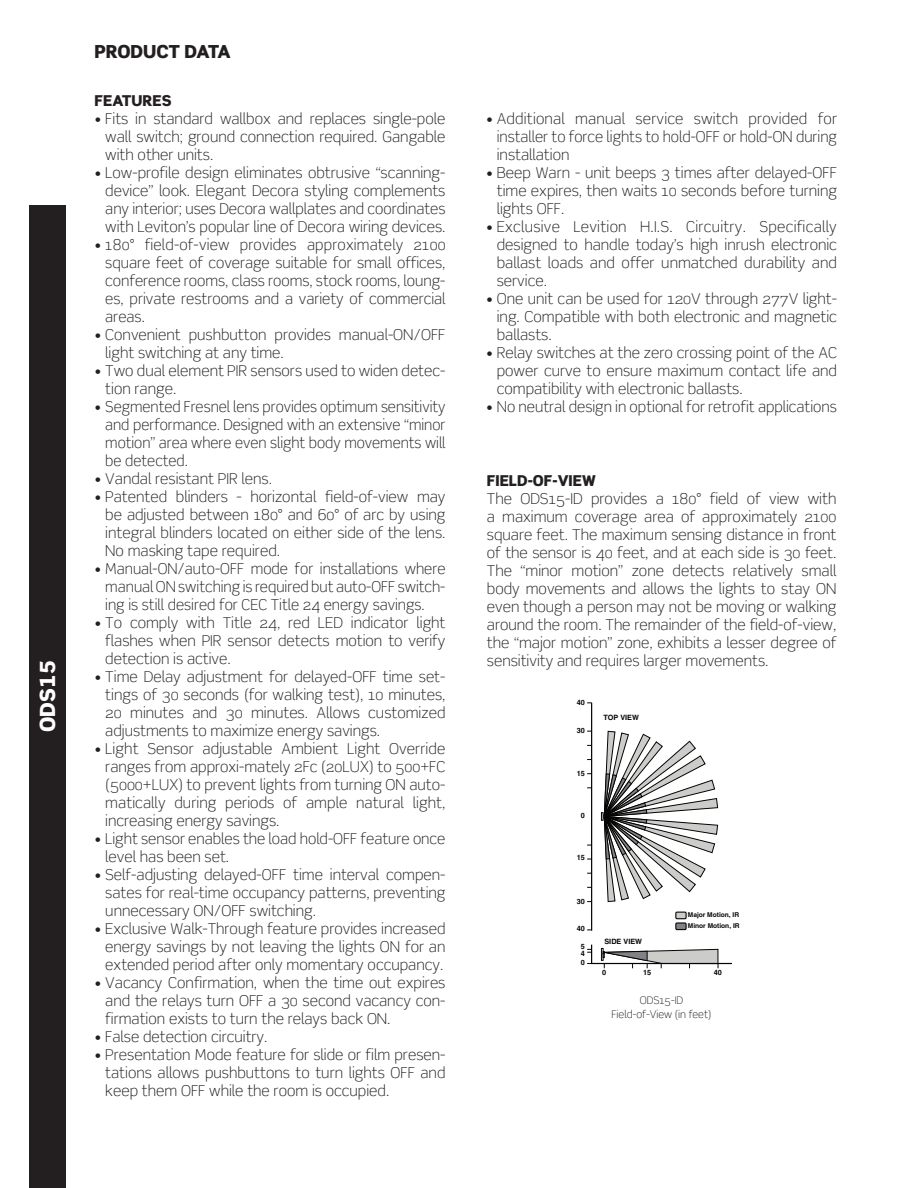
<style>
.page{position:relative;width:918px;height:1188px;background:#fff}
.page>*{position:absolute;margin:0;border:0;box-sizing:border-box;transform-origin:0 0}
.t1{font:900 21px "Scene Std";color:#fff}
.t2{font:900 18px "Scene Std";color:#231f20}
.t3{font:300 15px/18px "Scene";color:#231f20;text-align:justify}
.t4{font:900 15px "Scene Std";letter-spacing:.015em;color:#231f20}
.t5{font:300 10.5px/13.5px "Scene";color:#231f20;text-align:center}
.t6{font:700 7.35px "Helvetica";color:#040503}
.t7{font:700 6.6px "Helvetica";color:#040503}
</style>
<div class="page">
<div style="left:30px;top:206px;width:36px;height:982px;background:#231f20"></div>
<svg style="left:587px;top:702px;width:145px;height:266px"></svg>
<h1 class="t1" style="left:34px;top:732px;width:73px;rotate:-90deg">ODS15</h1>
<p class="t2" style="left:94px;top:40px;width:135px">PRODUCT DATA</p>
<p class="t4" style="left:94px;top:91px;width:68px">FEATURES</p>
<p class="t3" style="left:105px;top:110px;width:342px;text-indent:-11px">• Fits in standard wallbox and replaces single-pole wall switch; ground connection required. Gangable with other units.</p>
<p class="t3" style="left:105px;top:164px;width:342px;text-indent:-11px">• Low-profile design eliminates obtrusive “scanning&shy;device” look. Elegant Decora styling complements any interior; uses Decora wallplates and coordinates with Leviton’s popular line of Decora wiring devices.</p>
<p class="t3" style="left:105px;top:236px;width:342px;text-indent:-11px">• 180° field-of-view provides approximately 2100 square feet of coverage suitable for small offices, conference rooms, class rooms, stock rooms, loung&shy;es, private restrooms and a variety of commercial areas.</p>
<p class="t3" style="left:105px;top:326px;width:342px;text-indent:-11px">• Convenient pushbutton provides manual-ON/OFF light switching at any time.</p>
<p class="t3" style="left:105px;top:362px;width:342px;text-indent:-11px">• Two dual element PIR sensors used to widen detec&shy;tion range.</p>
<p class="t3" style="left:105px;top:398px;width:342px;text-indent:-11px">• Segmented Fresnel lens provides optimum sensitivity and performance. Designed with an extensive “minor motion” area where even slight body movements will be detected.</p>
<p class="t3" style="left:94px;top:470px;width:179px">• Vandal resistant PIR lens.</p>
<p class="t3" style="left:105px;top:488px;width:342px;text-indent:-11px">• Patented blinders - horizontal field-of-view may be adjusted between 180° and 60° of arc by using integral blinders located on either side of the lens.<br>No masking tape required.</p>
<p class="t3" style="left:105px;top:560px;width:342px;text-indent:-11px">• Manual-ON/auto-OFF mode for installations where manual ON switching is required but auto-OFF switch&shy;ing is still desired for CEC Title 24 energy savings.</p>
<p class="t3" style="left:105px;top:614px;width:342px;text-indent:-11px">• To comply with Title 24, red LED indicator light flashes when PIR sensor detects motion to verify detection is active.</p>
<p class="t3" style="left:105px;top:668px;width:342px;text-indent:-11px">• Time Delay adjustment for delayed-OFF time set&shy;tings of 30 seconds (for walking test), 10 minutes, 20 minutes and 30 minutes. Allows customized adjustments to maximize energy savings.</p>
<p class="t3" style="left:105px;top:740px;width:342px;text-indent:-11px">• Light Sensor adjustable Ambient Light Override ranges from approxi-mately 2Fc (20LUX) to 500+FC (5000+LUX) to prevent lights from turning ON auto&shy;matically during periods of ample natural light, increasing energy savings.</p>
<p class="t3" style="left:105px;top:830px;width:342px;text-indent:-11px">• Light sensor enables the load hold-OFF feature once level has been set.</p>
<p class="t3" style="left:105px;top:866px;width:342px;text-indent:-11px">• Self-adjusting delayed-OFF time interval compen&shy;sates for real-time occupancy patterns, preventing unnecessary ON/OFF switching.</p>
<p class="t3" style="left:105px;top:920px;width:342px;text-indent:-11px">• Exclusive Walk-Through feature provides increased energy savings by not leaving the lights ON for an extended period after only momentary occupancy.</p>
<p class="t3" style="left:105px;top:974px;width:342px;text-indent:-11px">• Vacancy Confirmation, when the time out expires and the relays turn OFF a 30 second vacancy con&shy;firmation exists to turn the relays back ON.</p>
<p class="t3" style="left:94px;top:1028px;width:175px">• False detection circuitry.</p>
<p class="t3" style="left:105px;top:1046px;width:342px;text-indent:-11px">• Presentation Mode feature for slide or film presen&shy;tations allows pushbuttons to turn lights OFF and keep them OFF while the room is occupied.</p>
<p class="t3" style="left:497px;top:110px;width:342px;text-indent:-11px">• Additional manual service switch provided for installer to force lights to hold-OFF or hold-ON during installation</p>
<p class="t3" style="left:497px;top:164px;width:342px;text-indent:-11px">• Beep Warn - unit beeps 3 times after delayed-OFF time expires, then waits 10 seconds before turning lights OFF.</p>
<p class="t3" style="left:497px;top:218px;width:342px;text-indent:-11px">• Exclusive Levition H.I.S. Circuitry. Specifically designed to handle today’s high inrush electronic ballast loads and offer unmatched durability and service.</p>
<p class="t3" style="left:497px;top:290px;width:342px;text-indent:-11px">• One unit can be used for 120V through 277V light&shy;ing. Compatible with both electronic and magnetic ballasts.</p>
<p class="t3" style="left:497px;top:344px;width:342px;text-indent:-11px">• Relay switches at the zero crossing point of the AC power curve to ensure maximum contact life and compatibility with electronic ballasts.</p>
<p class="t3" style="left:486px;top:398px;width:352px">• No neutral design in optional for retrofit applications</p>
<p class="t4" style="left:487px;top:470px;width:92px">FIELD-OF-VIEW</p>
<p class="t3" style="left:487px;top:489px;width:351px">The ODS15-ID provides a 180° field of view with a maximum coverage area of approximately 2100 square feet. The maximum sensing distance in front of the sensor is 40 feet, and at each side is 30 feet.<br>The “minor motion” zone detects relatively small body movements and allows the lights to stay ON even though a person may not be moving or walking around the room. The remainder of the field-of-view, the “major motion” zone, exhibits a lesser degree of sensitivity and requires larger movements.</p>
<p class="t6" style="left:577px;top:698px;width:10px">40</p>
<p class="t6" style="left:577px;top:726px;width:10px">30</p>
<p class="t6" style="left:577px;top:769px;width:10px">15</p>
<p class="t6" style="left:581px;top:811px;width:6px">0</p>
<p class="t6" style="left:577px;top:853px;width:10px">15</p>
<p class="t6" style="left:577px;top:897px;width:10px">30</p>
<p class="t6" style="left:577px;top:924px;width:10px">40</p>
<p class="t6" style="left:581px;top:949px;width:6px">4</p>
<p class="t6" style="left:581px;top:942px;width:6px">5</p>
<p class="t6" style="left:581px;top:958px;width:6px">0</p>
<p class="t6" style="left:604px;top:713px;width:37px">TOP VIEW</p>
<p class="t6" style="left:604px;top:937px;width:39px">SIDE VIEW</p>
<p class="t7" style="left:688px;top:911px;width:53px">Major Motion, IR</p>
<p class="t7" style="left:688px;top:922px;width:53px">Minor Motion, IR</p>
<p class="t6" style="left:602px;top:968px;width:6px">0</p>
<p class="t6" style="left:643px;top:968px;width:10px">15</p>
<p class="t6" style="left:714px;top:968px;width:10px">40</p>
<p class="t5" style="left:612px;top:994px;width:101px">ODS15-ID<br>Field-of-View (in feet)</p>
</div>
